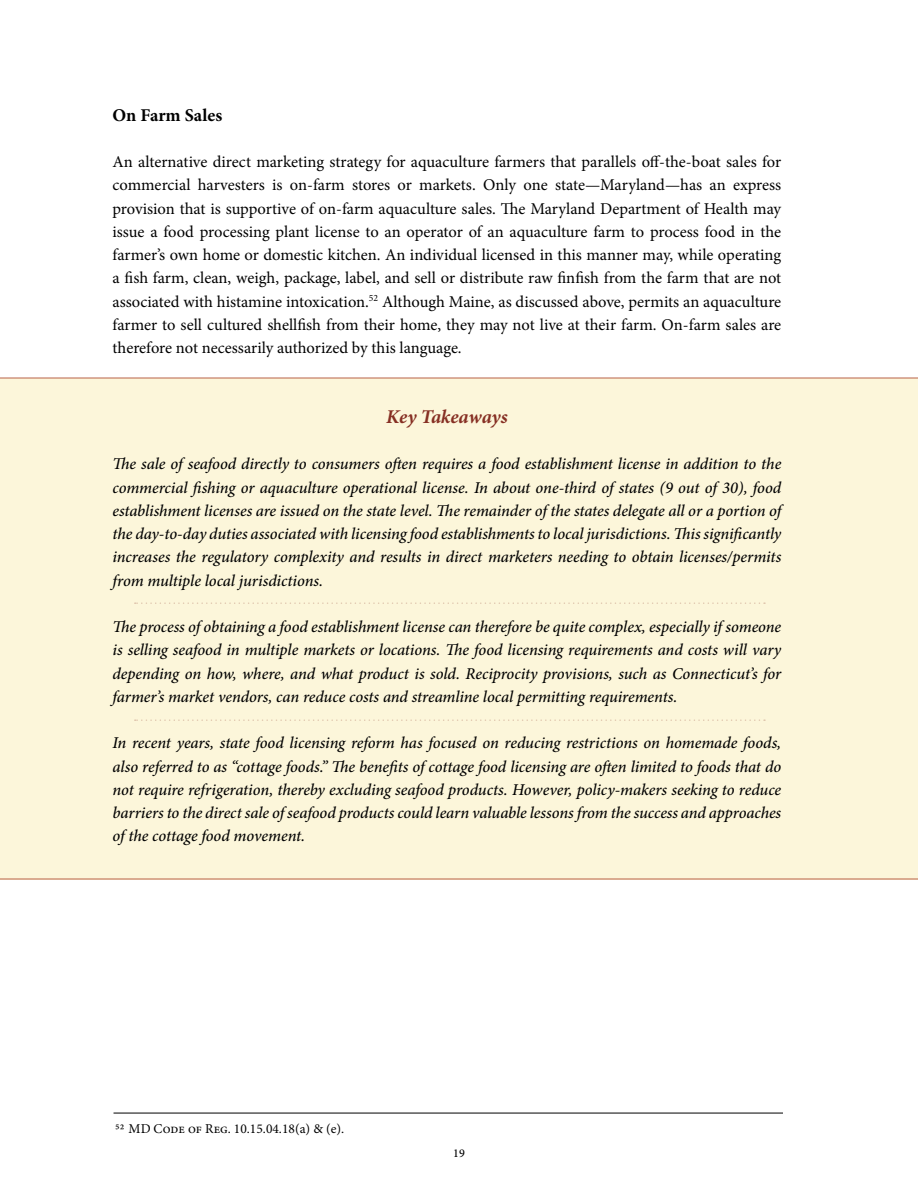
<style>
.page{position:relative;width:918px;height:1188px;background:#fff}
.page>*{position:absolute;margin:0;border:0;box-sizing:border-box;transform-origin:0 0}
.t1{font:italic 700 19.5px "Minion Pro";letter-spacing:-.005em;color:#862f23}
.t2{font:700 18px "Minion Pro";color:#000}
.t3{font:italic 500 16.5px/23.2px "Minion Pro";letter-spacing:-.005em;color:#000;text-align:justify}
.t4{font:16.5px/23.2px "Minion Pro";color:#000;text-align:justify}
.t5{font:13.5px "Minion Pro";color:#000}
.t6{font:500 12px "Minion Pro";color:#000}
</style>
<div class="page">
<div style="left:0;top:379px;width:918px;height:500px;background:#fcf6da"></div>
<hr style="left:114px;top:1113px;width:669px;height:1px;background:#000">
<svg style="left:135px;top:602px;width:630px;height:2px"></svg>
<svg style="left:135px;top:719px;width:630px;height:2px"></svg>
<hr style="left:0;top:378px;width:918px;height:1px;background:#b96248">
<hr style="left:0;top:879px;width:918px;height:1px;background:#b96248">
<p class="t2" style="left:112px;top:102px;width:111px">On Farm Sales</p>
<p class="t4" style="left:112px;top:150px;width:670px">An alternative direct marketing strategy for aquaculture farmers that parallels off-the-boat sales for commercial harvesters is on-farm stores or markets. Only one state—Maryland—has an express provision that is supportive of on-farm aquaculture sales. The Maryland Department of Health may issue a food processing plant license to an operator of an aquaculture farm to process food in the farmer’s own home or domestic kitchen. An individual licensed in this manner may, while operating a fish farm, clean, weigh, package, label, and sell or distribute raw finfish from the farm that are not associated with histamine intoxication.<sup>52</sup> Although Maine, as discussed above, permits an aquaculture farmer to sell cultured shellfish from their home, they may not live at their farm. On-farm sales are therefore not necessarily authorized by this language.</p>
<p class="t1" style="left:386px;top:403px;width:123px">Key Takeaways</p>
<p class="t3" style="left:112px;top:452px;width:670px">The sale of seafood directly to consumers often requires a food establishment license in addition to the commercial fishing or aquaculture operational license. In about one-third of states (9 out of 30), food establishment licenses are issued on the state level. The remainder of the states delegate all or a portion of the day-to-day duties associated with licensing food establishments to local jurisdictions. This significantly increases the regulatory complexity and results in direct marketers needing to obtain licenses/permits from multiple local jurisdictions.</p>
<p class="t3" style="left:112px;top:615px;width:670px">The process of obtaining a food establishment license can therefore be quite complex, especially if someone is selling seafood in multiple markets or locations. The food licensing requirements and costs will vary depending on how, where, and what product is sold. Reciprocity provisions, such as Connecticut’s for farmer’s market vendors, can reduce costs and streamline local permitting requirements.</p>
<p class="t3" style="left:112px;top:731px;width:670px">In recent years, state food licensing reform has focused on reducing restrictions on homemade foods, also referred to as “cottage foods.” The benefits of cottage food licensing are often limited to foods that do not require refrigeration, thereby excluding seafood products. However, policy-makers seeking to reduce barriers to the direct sale of seafood products could learn valuable lessons from the success and approaches of the cottage food movement.</p>
<p class="t5" style="left:115px;top:1120px;width:231px">52 MD Code of Reg. 10.15.04.18(a) &amp; (e).</p>
<p class="t6" style="left:453px;top:1145px;width:13px">19</p>
</div>
